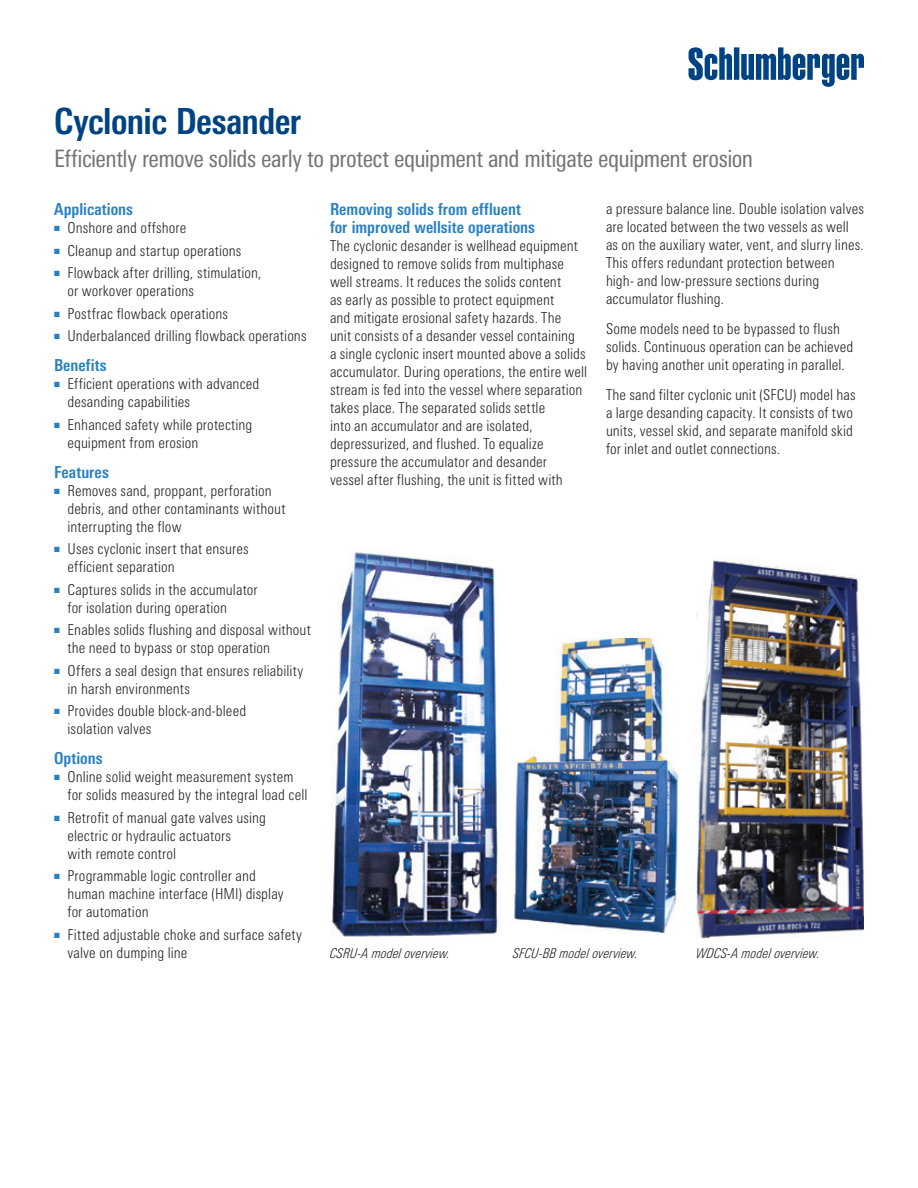
<style>
.page{position:relative;width:918px;height:1188px;background:#fff}
.page>*{position:absolute;margin:0;border:0;box-sizing:border-box;transform-origin:0 0}
.headline__generic{font:700 condensed 36px "Univers Next Pro";letter-spacing:-.015em;color:#004382}
.Subhead{font:condensed 24px "Univers Next Pro";letter-spacing:-.025em;color:#727477}
.Body_Head{font:700 condensed 16.5px/18px "Univers Next Pro";color:#2981c4}
.Body_Text{font:300 condensed 15px/18px "Univers Next Pro";letter-spacing:.005em;color:#231f20}
.t1{font:italic 300 condensed 13.5px "Univers Next Pro";letter-spacing:.01em;color:#231f20}
.s1{color:#2981c4}
</style>
<div class="page">
<img style="left:331px;top:552px;width:167px;height:385px">
<img style="left:514px;top:639px;width:167px;height:294px">
<img style="left:696px;top:558px;width:168px;height:381px">
<svg style="left:688px;top:47px;width:176px;height:40px"></svg>
<p class="headline__generic" style="left:54px;top:100px;width:249px">Cyclonic Desander</p>
<p class="Subhead" style="left:54px;top:145px;width:701px">Efficiently remove solids early to protect equipment and mitigate equipment erosion</p>
<p class="Body_Head" style="left:54px;top:200px;width:81px">Applications</p>
<p class="Body_Text" style="left:54px;top:219px;width:134px"><span class="s1">■</span> Onshore and offshore</p>
<p class="Body_Text" style="left:54px;top:242px;width:189px"><span class="s1">■</span> Cleanup and startup operations</p>
<p class="Body_Text" style="left:68px;top:264px;width:196px;text-indent:-14px"><span class="s1">■</span> Flowback after drilling, stimulation, or workover operations</p>
<p class="Body_Text" style="left:54px;top:305px;width:176px"><span class="s1">■</span> Postfrac flowback operations</p>
<p class="Body_Text" style="left:54px;top:327px;width:254px"><span class="s1">■</span> Underbalanced drilling flowback operations</p>
<p class="Body_Head" style="left:54px;top:356px;width:54px">Benefits</p>
<p class="Body_Text" style="left:68px;top:375px;width:193px;text-indent:-14px"><span class="s1">■</span> Efficient operations with advanced desanding capabilities</p>
<p class="Body_Text" style="left:68px;top:416px;width:186px;text-indent:-14px"><span class="s1">■</span> Enhanced safety while protecting equipment from erosion</p>
<p class="Body_Head" style="left:54px;top:463px;width:56px">Features</p>
<p class="Body_Text" style="left:68px;top:482px;width:219px;text-indent:-14px"><span class="s1">■</span> Removes sand, proppant, perforation debris, and other contaminants without interrupting the flow</p>
<p class="Body_Text" style="left:68px;top:540px;width:183px;text-indent:-14px"><span class="s1">■</span> Uses cyclonic insert that ensures efficient separation</p>
<p class="Body_Text" style="left:68px;top:581px;width:192px;text-indent:-14px"><span class="s1">■</span> Captures solids in the accumulator for isolation during operation</p>
<p class="Body_Text" style="left:68px;top:621px;width:245px;text-indent:-14px"><span class="s1">■</span> Enables solids flushing and disposal without the need to bypass or stop operation</p>
<p class="Body_Text" style="left:68px;top:662px;width:237px;text-indent:-14px"><span class="s1">■</span> Offers a seal design that ensures reliability in harsh environments</p>
<p class="Body_Text" style="left:68px;top:702px;width:180px;text-indent:-14px"><span class="s1">■</span> Provides double block-and-bleed isolation valves</p>
<p class="Body_Head" style="left:54px;top:749px;width:50px">Options</p>
<p class="Body_Text" style="left:68px;top:768px;width:241px;text-indent:-14px"><span class="s1">■</span> Online solid weight measurement system for solids measured by the integral load cell</p>
<p class="Body_Text" style="left:68px;top:809px;width:200px;text-indent:-14px"><span class="s1">■</span> Retrofit of manual gate valves using electric or hydraulic actuators<br>with remote control</p>
<p class="Body_Text" style="left:68px;top:867px;width:218px;text-indent:-14px"><span class="s1">■</span> Programmable logic controller and human machine interface (HMI) display for automation</p>
<p class="Body_Text" style="left:68px;top:926px;width:236px;text-indent:-14px"><span class="s1">■</span> Fitted adjustable choke and surface safety valve on dumping line</p>
<p class="Body_Head" style="left:330px;top:200px;width:207px">Removing solids from effluent for improved wellsite operations</p>
<p class="Body_Text" style="left:330px;top:237px;width:259px">The cyclonic desander is wellhead equipment designed to remove solids from multiphase well streams. It reduces the solids content<br>as early as possible to protect equipment<br>and mitigate erosional safety hazards. The<br>unit consists of a desander vessel containing<br>a single cyclonic insert mounted above a solids accumulator. During operations, the entire well stream is fed into the vessel where separation takes place. The separated solids settle<br>into an accumulator and are isolated, depressurized, and flushed. To equalize pressure the accumulator and desander<br>vessel after flushing, the unit is fitted with</p>
<p class="Body_Text" style="left:606px;top:200px;width:260px">a pressure balance line. Double isolation valves are located between the two vessels as well as on the auxiliary water, vent, and slurry lines.<br>This offers redundant protection between high- and low-pressure sections during accumulator flushing.</p>
<p class="Body_Text" style="left:606px;top:320px;width:249px">Some models need to be bypassed to flush solids. Continuous operation can be achieved by having another unit operating in parallel.</p>
<p class="Body_Text" style="left:606px;top:386px;width:251px">The sand filter cyclonic unit (SFCU) model has a large desanding capacity. It consists of two units, vessel skid, and separate manifold skid for inlet and outlet connections.</p>
<p class="t1" style="left:330px;top:946px;width:122px">CSRU-A model overview.</p>
<p class="t1" style="left:513px;top:946px;width:127px">SFCU-BB model overview.</p>
<p class="t1" style="left:696px;top:946px;width:126px">WDCS-A model overview.</p>
</div>
